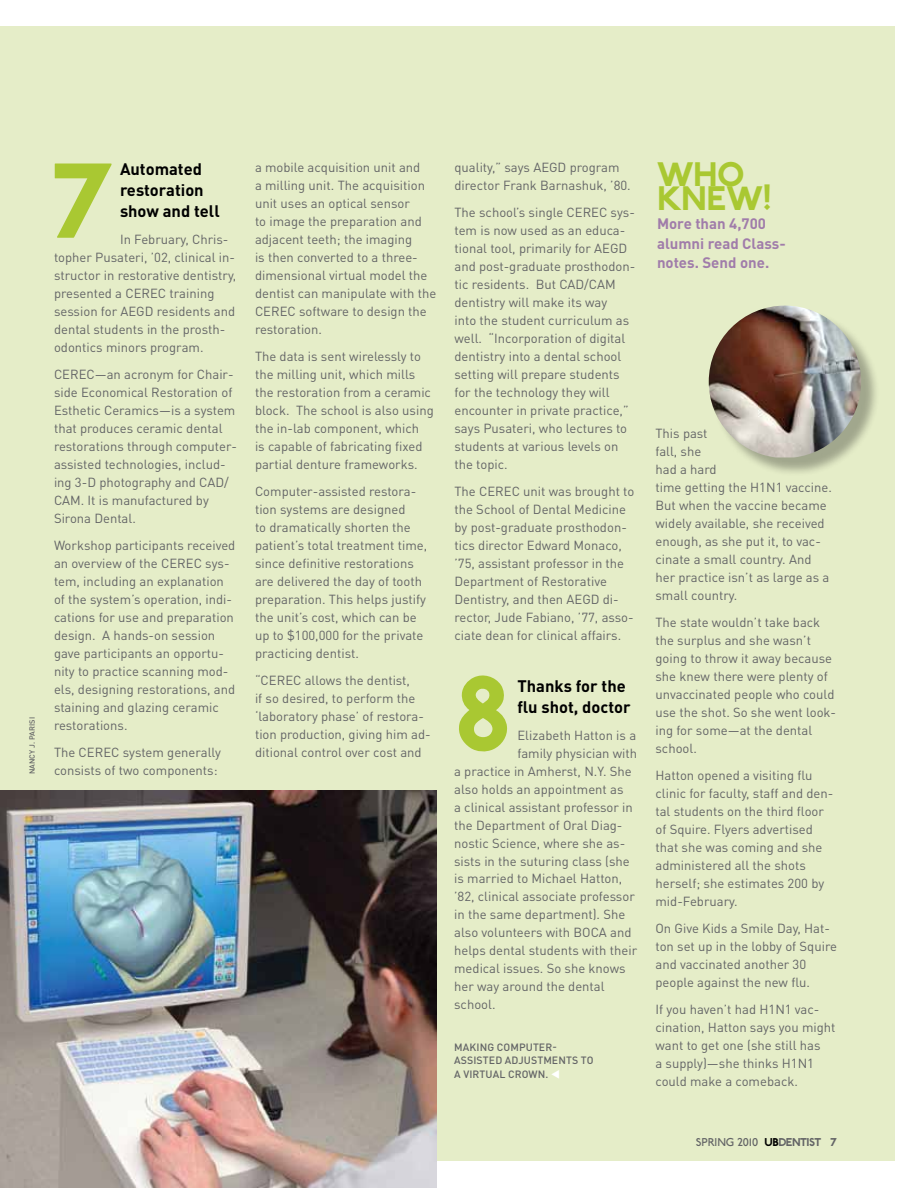
<style>
.page{position:relative;width:918px;height:1188px;background:#fff}
.page>*{position:absolute;margin:0;border:0;box-sizing:border-box;transform-origin:0 0}
.t1{font:700 112.5px "P22 Johnston Underground";color:#a9c832}
.t2{font:700 36px "P22 Johnston Underground";color:#a9c832}
.t3{font:700 16.5px/21px "DIN Pro";color:#000}
.t4{font:700 15px/19.5px "DIN Pro";color:#a07caa}
.t5{font:13.05px/18px "DIN Pro";color:#636466}
.t6{font:12px "P22 Johnston Underground";letter-spacing:-.01em;color:#636466}
.t7{font:500 10.5px/13.5px "DIN Pro";letter-spacing:.01em;color:#636466}
.t8{font:500 7.5px "DIN Pro";letter-spacing:.01em;color:#636466}
.s1{color:#fff}
.s2{font-weight:700;color:#000}
.s3{font-weight:700}
</style>
<div class="page">
<div style="left:0;top:26px;width:894px;height:1134px;background:#e5edc8"></div>
<img style="left:0;top:790px;width:436px;height:398px">
<div style="left:711px;top:308px;width:169px;height:168px;background:#000;opacity:.3"></div>
<img style="left:709px;top:306px;width:152px;height:151px">
<p class="t8" style="left:27px;top:774px;width:59px;rotate:-90deg">NANCY J. PARISI</p>
<p class="t3" style="left:120px;top:157px;width:101px">Automated restoration show and tell</p>
<p class="t5" style="left:54px;top:229px;width:184px;text-indent:66px">I n February, Chris&shy;topher Pusateri, ’02, clinical in&shy;structor in restorative dentistry, presented a CEREC training session for AEGD residents and dental students in the prosth&shy;odontics minors program.</p>
<p class="t5" style="left:54px;top:364px;width:185px">CEREC—an acronym for Chair&shy;side Economical Restoration of<br>Esthetic Ceramics—is a system that produces ceramic dental restorations through computer&shy;assisted technologies, includ&shy;ing 3-D photography and CAD/<br>CAM. It is manufactured by<br>Sirona Dental.</p>
<p class="t5" style="left:54px;top:535px;width:183px">Workshop participants received an overview of the CEREC sys&shy;tem, including an explanation of the system’s operation, indi&shy;cations for use and preparation design. A hands-on session gave participants an opportu&shy;nity to practice scanning mod&shy;els, designing restorations, and staining and glazing ceramic restorations.</p>
<p class="t5" style="left:54px;top:742px;width:169px">The CEREC system generally consists of two components:</p>
<h1 class="t1" style="left:52px;top:134px;width:61px">7</h1>
<p class="t5" style="left:255px;top:158px;width:183px">a mobile acquisition unit and<br>a milling unit. The acquisition unit uses an optical sensor<br>to image the preparation and adjacent teeth; the imaging<br>is then converted to a three&shy;dimensional virtual model the dentist can manipulate with the<br>CEREC software to design the restoration.</p>
<p class="t5" style="left:255px;top:347px;width:180px">The data is sent wirelessly to the milling unit, which mills the restoration from a ceramic block. The school is also using the in-lab component, which<br>is capable of fabricating fixed partial denture frameworks.</p>
<p class="t5" style="left:255px;top:482px;width:174px">Computer-assisted restora&shy;tion systems are designed<br>to dramatically shorten the patient’s total treatment time, since definitive restorations are delivered the day of tooth preparation. This helps justify the unit’s cost, which can be up to $100,000 for the private practicing dentist.</p>
<p class="t5" style="left:255px;top:671px;width:177px">“CEREC allows the dentist,<br>if so desired, to perform the ‘laboratory phase’ of restora&shy;tion production, giving him ad&shy;ditional control over cost and</p>
<p class="t3" style="left:518px;top:674px;width:115px">Thanks for the flu shot, doctor</p>
<p class="t5" style="left:454px;top:158px;width:178px">quality,” says AEGD program director Frank Barnashuk, ’80.</p>
<p class="t5" style="left:454px;top:203px;width:182px">The school’s single CEREC sys&shy;tem is now used as an educa&shy;tional tool, primarily for AEGD and post-graduate prosthodon&shy;tic residents. But CAD/CAM dentistry will make its way<br>into the student curriculum as well. “I ncorporation of digital dentistry into a dental school setting will prepare students for the technology they will encounter in private practice,” says Pusateri, who lectures to students at various levels on the topic.</p>
<p class="t5" style="left:454px;top:482px;width:181px">The CEREC unit was brought to the School of Dental Medicine by post-graduate prosthodon&shy;tics director Edward Monaco, ’75, assistant professor in the<br>Department of Restorative<br>Dentistry, and then AEGD di&shy;rector, Jude Fabiano, ’77, asso&shy;ciate dean for clinical affairs.</p>
<h1 class="t1" style="left:454px;top:647px;width:60px">8</h1>
<p class="t5" style="left:518px;top:725px;width:120px">Elizabeth Hatton is a</p>
<p class="t5" style="left:518px;top:743px;width:121px">family physician with</p>
<p class="t5" style="left:454px;top:761px;width:179px">a practice in Amherst, N.Y. She</p>
<p class="t5" style="left:454px;top:779px;width:171px">also holds an appointment as</p>
<p class="t5" style="left:454px;top:797px;width:180px">a clinical assistant professor in</p>
<p class="t5" style="left:454px;top:815px;width:170px">the Department of Oral Diag-</p>
<p class="t5" style="left:454px;top:833px;width:173px">nostic Science, where she as-</p>
<p class="t5" style="left:454px;top:851px;width:177px">sists in the suturing class (she</p>
<p class="t5" style="left:454px;top:869px;width:170px">is married to Michael Hatton,</p>
<p class="t5" style="left:454px;top:887px;width:182px">’82, clinical associate professor</p>
<p class="t5" style="left:454px;top:905px;width:173px">in the same department). She</p>
<p class="t5" style="left:454px;top:923px;width:179px">also volunteers with BOCA and</p>
<p class="t5" style="left:454px;top:941px;width:185px">helps dental students with their</p>
<p class="t5" style="left:454px;top:959px;width:173px">medical issues. So she knows</p>
<p class="t5" style="left:454px;top:977px;width:152px">her way around the dental</p>
<p class="t5" style="left:454px;top:995px;width:43px">school.</p>
<p class="t7" style="left:454px;top:1040px;width:141px">MAKING COM PUTER-<br>ASSISTED ADJUSTM ENTS TO<br>A VIRTUAL CROWN. <span class="s1">▼</span></p>
<h2 class="t2" style="left:657px;top:152px;width:30px">WHO</h2>
<h2 class="t2" style="left:657px;top:176px;width:52px">KNEW</h2>
<h2 class="t2" style="left:762px;top:176px;width:11px">!</h2>
<p class="t4" style="left:657px;top:213px;width:130px">More than 4,700 alumni read Class&shy;notes. Send one.</p>
<p class="t5" style="left:655px;top:424px;width:178px">This past<br>fall, she<br>had a hard<br>time getting the H1N1 vaccine.<br>But when the vaccine became widely available, she received enough, as she put it, to vac&shy;cinate a small country. And her practice isn’t as large as a small country.</p>
<p class="t5" style="left:655px;top:613px;width:182px">The state wouldn’t take back the surplus and she wasn’t going to throw it away because she knew there were plenty of unvaccinated people who could use the shot. So she went look&shy;ing for some—at the dental school.</p>
<p class="t5" style="left:655px;top:766px;width:179px">Hatton opened a visiting flu clinic for faculty, staff and den&shy;tal students on the third floor of Squire. Flyers advertised that she was coming and she administered all the shots herself; she estimates 200 by mid-February.</p>
<p class="t5" style="left:655px;top:919px;width:183px">On Give Kids a Smile Day, Hat&shy;ton set up in the lobby of Squire and vaccinated another 30 people against the new flu.</p>
<p class="t5" style="left:655px;top:1000px;width:182px">If you haven’t had H1N1 vac&shy;cination, Hatton says you might want to get one (she still has<br>a supply)—she thinks H1N1 could make a comeback.</p>
<p class="t6" style="left:696px;top:1135px;width:143px">SPRI NG 2010 <span class="s2">UB</span><span class="s3">DENTIST 7</span></p>
</div>
